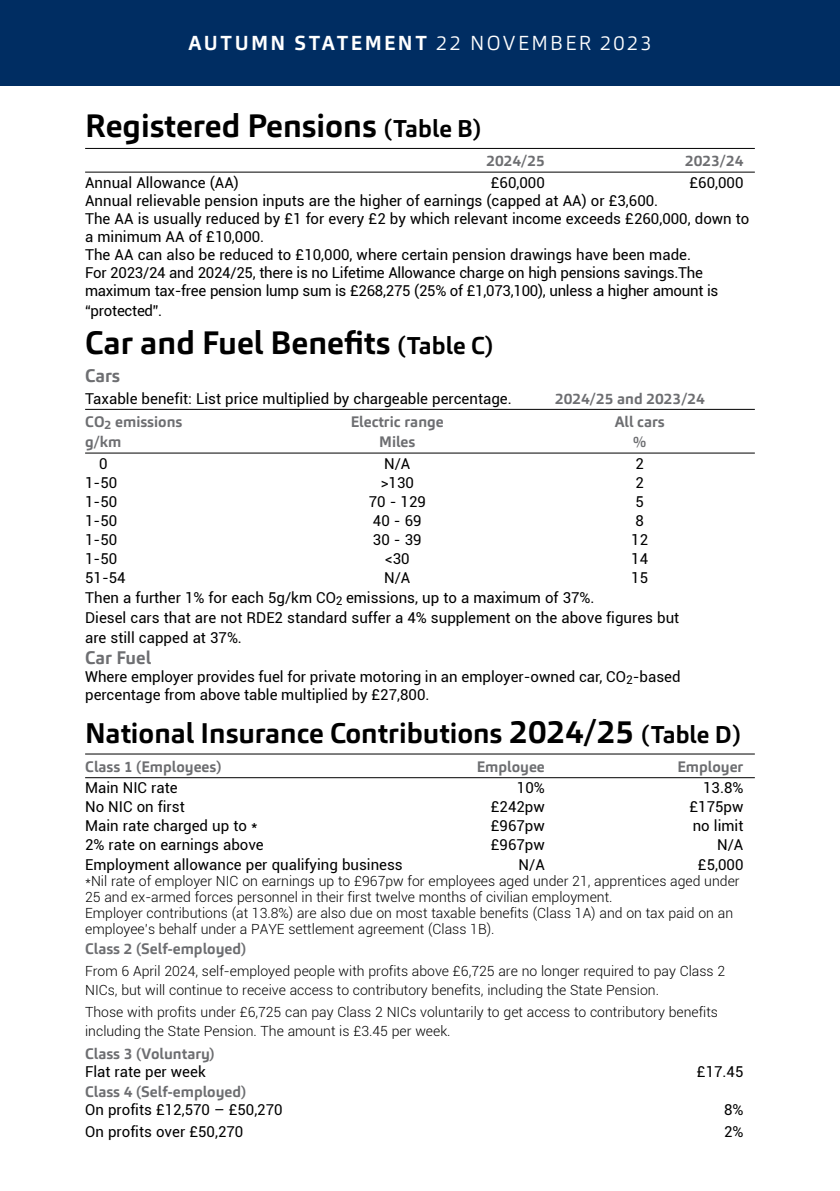
<style>
.page{position:relative;width:840px;height:1191px;background:#fff}
.page>*{position:absolute;margin:0;border:0;box-sizing:border-box;transform-origin:0 0}
.t1{font:700 32px "Carnac";color:#000}
.t2{font:700 28px "Carnac";color:#000}
.t3{font:700 20px "Carnac";letter-spacing:.115em;color:#fff}
.t4{font:700 18px "Carnac";letter-spacing:-.01em;color:#6d6e71}
.t5{font:15px/18px "Roboto";color:#000}
.t6{font:700 15px "Carnac";color:#6d6e71}
.t7{font:300 14px/16px "Roboto";color:#000}
.s1{font-weight:300}
.s2{font-size:24px}
.s3{font-size:32px}
</style>
<div class="page">
<div style="left:0;top:0;width:839px;height:85px;background:#002d62"></div>
<hr style="left:85px;top:148px;width:669px;height:1px;background:#000">
<hr style="left:85px;top:172px;width:669px;height:1px;background:#000">
<hr style="left:85px;top:409px;width:669px;height:1px;background:#000">
<hr style="left:85px;top:452px;width:669px;height:1px;background:#000">
<hr style="left:85px;top:753px;width:669px;height:1px;background:#000">
<hr style="left:85px;top:777px;width:669px;height:1px;background:#000">
<h3 class="t3" style="left:188px;top:30px;width:464px">AUTUMN STATEMENT <span class="s1">22 NOVEMBER 2023</span></h3>
<h1 class="t1" style="left:85px;top:106px;width:397px">Registered Pensions <span class="s2">(Table B)</span></h1>
<p class="t6" style="left:486px;top:151px;width:60px">2024/25</p>
<p class="t6" style="left:684px;top:151px;width:60px">2023/24</p>
<p class="t5" style="left:85px;top:173px;width:155px">Annual Allowance (AA)</p>
<p class="t5" style="left:490px;top:173px;width:55px">£60,000</p>
<p class="t5" style="left:689px;top:173px;width:55px">£60,000</p>
<p class="t5" style="left:85px;top:191px;width:665px">Annual relievable pension inputs are the higher of earnings (capped at AA) or £3,600.<br>The AA is usually reduced by £1 for every £2 by which relevant income exceeds £260,000, down to a minimum AA of £10,000.<br>The AA can also be reduced to £10,000, where certain pension drawings have been made.<br>For 2023/24 and 2024/25, there is no Lifetime Allowance charge on high pensions savings.The maximum tax-free pension lump sum is £268,275 (25% of £1,073,100), unless a higher amount is</p>
<p class="t5" style="left:85px;top:301px;width:79px">“protected”.</p>
<h1 class="t1" style="left:85px;top:322px;width:409px">Car and Fuel Benefits <span class="s2">(Table C)</span></h1>
<p class="t4" style="left:85px;top:364px;width:36px">Cars</p>
<p class="t5" style="left:85px;top:389px;width:428px">Taxable benefit: List price multiplied by chargeable percentage.</p>
<p class="t6" style="left:554px;top:389px;width:151px">2024/25 and 2023/24</p>
<p class="t6" style="left:85px;top:412px;width:99px">CO<sub>2</sub> emissions</p>
<p class="t6" style="left:350px;top:412px;width:94px">Electric range</p>
<p class="t6" style="left:614px;top:412px;width:52px">All cars</p>
<p class="t6" style="left:85px;top:432px;width:38px">g/km</p>
<p class="t6" style="left:379px;top:432px;width:38px">Miles</p>
<p class="t6" style="left:633px;top:432px;width:15px">%</p>
<p class="t5" style="left:99px;top:454px;width:10px">0</p>
<p class="t5" style="left:384px;top:454px;width:28px">N/A</p>
<p class="t5" style="left:635px;top:454px;width:10px">2</p>
<p class="t5" style="left:85px;top:473px;width:34px">1-50</p>
<p class="t5" style="left:380px;top:473px;width:35px">&gt;130</p>
<p class="t5" style="left:635px;top:473px;width:10px">2</p>
<p class="t5" style="left:85px;top:492px;width:34px">1-50</p>
<p class="t5" style="left:368px;top:492px;width:59px">70 - 129</p>
<p class="t5" style="left:635px;top:492px;width:10px">5</p>
<p class="t5" style="left:85px;top:511px;width:34px">1-50</p>
<p class="t5" style="left:373px;top:511px;width:50px">40 - 69</p>
<p class="t5" style="left:635px;top:511px;width:10px">8</p>
<p class="t5" style="left:85px;top:530px;width:34px">1-50</p>
<p class="t5" style="left:373px;top:530px;width:50px">30 - 39</p>
<p class="t5" style="left:631px;top:530px;width:18px">12</p>
<p class="t5" style="left:85px;top:549px;width:34px">1-50</p>
<p class="t5" style="left:385px;top:549px;width:26px">&lt;30</p>
<p class="t5" style="left:631px;top:549px;width:18px">14</p>
<p class="t5" style="left:85px;top:568px;width:42px">51-54</p>
<p class="t5" style="left:384px;top:568px;width:28px">N/A</p>
<p class="t5" style="left:631px;top:568px;width:18px">15</p>
<p class="t5" style="left:85px;top:587px;width:595px;line-height:20px">Then a further 1% for each 5g/km CO<sub>2</sub> emissions, up to a maximum of 37%.<br>Diesel cars that are not RDE2 standard suffer a 4% supplement on the above figures but are still capped at 37%.</p>
<p class="t4" style="left:85px;top:646px;width:67px">Car Fuel</p>
<p class="t5" style="left:85px;top:667px;width:596px">Where employer provides fuel for private motoring in an employer-owned car, CO<sub>2</sub>-based percentage from above table multiplied by £27,800.</p>
<h2 class="t2" style="left:85px;top:715px;width:657px">National Insurance Contributions <span class="s3">2024/25</span> <span class="s2">(Table D)</span></h2>
<p class="t6" style="left:85px;top:756px;width:138px">Class 1 (Employees)</p>
<p class="t6" style="left:476px;top:756px;width:70px">Employee</p>
<p class="t6" style="left:677px;top:756px;width:68px">Employer</p>
<p class="t5" style="left:85px;top:778px;width:94px">Main NIC rate</p>
<p class="t5" style="left:516px;top:778px;width:29px">10%</p>
<p class="t5" style="left:702px;top:778px;width:42px">13.8%</p>
<p class="t5" style="left:85px;top:797px;width:101px">No NIC on first</p>
<p class="t5" style="left:490px;top:797px;width:55px">£242pw</p>
<p class="t5" style="left:689px;top:797px;width:55px">£175pw</p>
<p class="t5" style="left:85px;top:816px;width:174px">Main rate charged up to *</p>
<p class="t5" style="left:490px;top:816px;width:55px">£967pw</p>
<p class="t5" style="left:692px;top:816px;width:52px">no limit</p>
<p class="t5" style="left:85px;top:835px;width:180px">2% rate on earnings above</p>
<p class="t5" style="left:490px;top:835px;width:55px">£967pw</p>
<p class="t5" style="left:716px;top:835px;width:28px">N/A</p>
<p class="t5" style="left:85px;top:855px;width:319px">Employment allowance per qualifying business</p>
<p class="t5" style="left:518px;top:855px;width:28px">N/A</p>
<p class="t5" style="left:697px;top:855px;width:47px">£5,000</p>
<p class="t7" style="left:85px;top:873px;width:655px">*Nil rate of employer NIC on earnings up to £967pw for employees aged under 21, apprentices aged under 25 and ex-armed forces personnel in their first twelve months of civilian employment.<br>Employer contributions (at 13.8%) are also due on most taxable benefits (Class 1A) and on tax paid on an employee’s behalf under a PAYE settlement agreement (Class 1B).</p>
<p class="t6" style="left:85px;top:939px;width:163px">Class 2 (Self-employed)</p>
<p class="t7" style="left:85px;top:961px;width:641px;line-height:19px">From 6 April 2024, self-employed people with profits above £6,725 are no longer required to pay Class 2<br>NICs, but will continue to receive access to contributory benefits, including the State Pension.</p>
<p class="t7" style="left:85px;top:1002px;width:634px;line-height:19px">Those with profits under £6,725 can pay Class 2 NICs voluntarily to get access to contributory benefits including the State Pension. The amount is £3.45 per week.</p>
<p class="t6" style="left:85px;top:1044px;width:131px">Class 3 (Voluntary)</p>
<p class="t5" style="left:85px;top:1062px;width:122px">Flat rate per week</p>
<p class="t5" style="left:696px;top:1062px;width:48px">£17.45</p>
<p class="t6" style="left:85px;top:1082px;width:163px">Class 4 (Self-employed)</p>
<p class="t5" style="left:85px;top:1100px;width:199px">On profits £12,570 – £50,270</p>
<p class="t5" style="left:723px;top:1100px;width:21px">8%</p>
<p class="t5" style="left:85px;top:1122px;width:160px">On profits over £50,270</p>
<p class="t5" style="left:723px;top:1122px;width:21px">2%</p>
</div>
